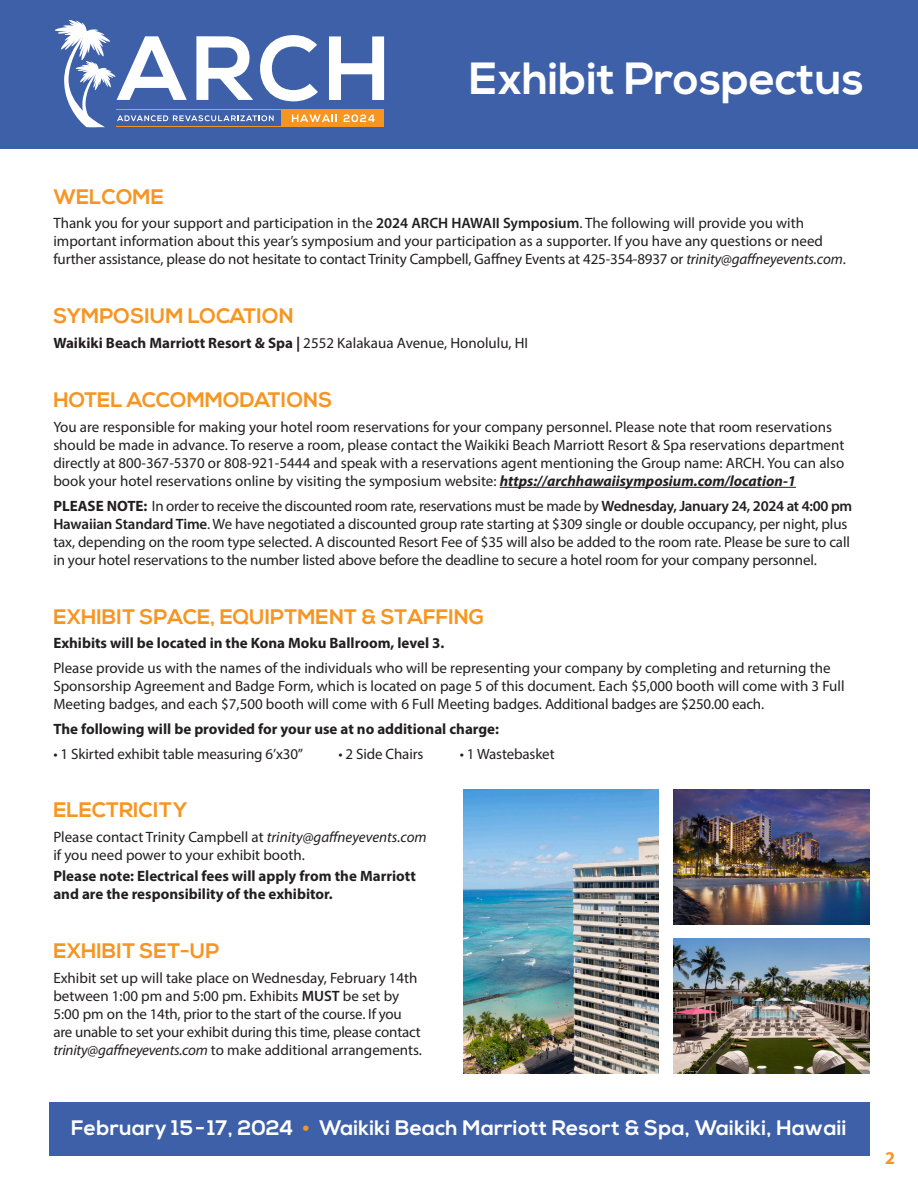
<style>
.page{position:relative;width:918px;height:1188px;background:#fff}
.page>*{position:absolute;margin:0;border:0;box-sizing:border-box;transform-origin:0 0}
.t1{font:700 45px "Nexa";color:#fff}
.t2{font:700 21px "Nexa";color:#f79521}
.t3{font:700 21px "Nexa";letter-spacing:.01em;color:#fff}
.t4{font:700 18px "Myriad Pro";color:#f79521}
.t5{font:15px/18px "Myriad Pro";color:#231f20}
.t6{font:700 15px/18px "Myriad Pro";color:#231f20}
.s1{font-weight:600}
.s2{font-style:italic}
.s3{font-weight:400}
.s4{font-weight:700;font-style:italic}
.s5{font-weight:700}
.s6{color:#f79521}
</style>
<div class="page">
<div style="left:49px;top:1102px;width:820px;height:54px;background:#3d60a9"></div>
<div style="left:0;top:0;width:918px;height:148px;background:#3d60a9"></div>
<svg style="left:55px;top:20px;width:329px;height:107px"></svg>
<hr style="left:500px;top:487px;width:296px;height:1px;background:#231f20">
<img style="left:674px;top:790px;width:195px;height:135px">
<img style="left:674px;top:938px;width:195px;height:135px">
<img style="left:463px;top:790px;width:196px;height:283px">
<p class="t1" style="left:469px;top:52px;width:396px">Exhibit Prospectus</p>
<p class="t2" style="left:53px;top:184px;width:112px">WELCOME</p>
<p class="t5" style="left:53px;top:214px;width:794px">Thank you for your support and participation in the <span class="s1">2024 ARCH HAWAII Symposium</span>. The following will provide you with important information about this year’s symposium and your participation as a supporter. If you have any questions or need further assistance, please do not hesitate to contact Trinity Campbell, Gaffney Events at 425-354-8937 or <span class="s2">trinity@gaffneyevents.com</span>.</p>
<p class="t2" style="left:53px;top:304px;width:242px">SYMPOSIUM LOCATION</p>
<p class="t6" style="left:53px;top:334px;width:476px">Waikiki Beach Marriott Resort &amp; Spa | <span class="s3">2552 Kalakaua Avenue, Honolulu, HI</span></p>
<p class="t2" style="left:53px;top:388px;width:280px">HOTEL ACCOMMODATIONS</p>
<p class="t5" style="left:53px;top:418px;width:792px">You are responsible for making your hotel room reservations for your company personnel. Please note that room reservations should be made in advance. To reserve a room, please contact the Waikiki Beach Marriott Resort &amp; Spa reservations department directly at 800-367-5370 or 808-921-5444 and speak with a reservations agent mentioning the Group name: ARCH. You can also book your hotel reservations online by visiting the symposium website: <span class="s4">https://archhawaiisymposium.com/location-1</span></p>
<p class="t5" style="left:53px;top:496px;width:800px"><span class="s5">PLEASE NOTE:</span> In order to receive the discounted room rate, reservations must be made by <span class="s1">Wednesday, January 24, 2024 at 4:00 pm Hawaiian Standard Time</span>. We have negotiated a discounted group rate starting at $309 single or double occupancy, per night, plus tax, depending on the room type selected. A discounted Resort Fee of $35 will also be added to the room rate. Please be sure to call in your hotel reservations to the number listed above before the deadline to secure a hotel room for your company personnel.</p>
<p class="t2" style="left:53px;top:604px;width:432px">EXHIBIT SPACE, EQUIPTMENT &amp; STAFFING</p>
<p class="t6" style="left:53px;top:634px;width:393px">Exhibits will be located in the Kona Moku Ballroom, level 3.</p>
<p class="t5" style="left:53px;top:659px;width:793px">Please provide us with the names of the individuals who will be representing your company by completing and returning the<br>Sponsorship Agreement and Badge Form, which is located on page 5 of this document. Each $5,000 booth will come with 3 Full<br>Meeting badges, and each $7,500 booth will come with 6 Full Meeting badges. Additional badges are $250.00 each.</p>
<p class="t6" style="left:53px;top:719px;width:447px">The following will be provided for your use at no additional charge:</p>
<p class="t5" style="left:53px;top:744px;width:251px">• 1 Skirted exhibit table measuring 6’x30”</p>
<p class="t5" style="left:338px;top:744px;width:87px">• 2 Side Chairs</p>
<p class="t5" style="left:460px;top:744px;width:96px">• 1 Wastebasket</p>
<p class="t2" style="left:53px;top:798px;width:136px">ELECTRICITY</p>
<p class="t5" style="left:53px;top:828px;width:375px">Please contact Trinity Campbell at <span class="s2">trinity@gaffneyevents.com </span>if you need power to your exhibit booth.</p>
<p class="t6" style="left:53px;top:866px;width:364px">Please note: Electrical fees will apply from the Marriott and are the responsibility of the exhibitor.</p>
<p class="t2" style="left:53px;top:939px;width:168px">EXHIBIT SET-UP</p>
<p class="t5" style="left:53px;top:968px;width:370px">Exhibit set up will take place on Wednesday, February 14th between 1:00 pm and 5:00 pm. Exhibits <span class="s1">MUST</span> be set by 5:00 pm on the 14th, prior to the start of the course. If you are unable to set your exhibit during this time, please contact <span class="s2">trinity@gaffneyevents.com</span> to make additional arrangements.</p>
<h2 class="t3" style="left:71px;top:1115px;width:777px">February 15-17, 2024 <span class="s6">•</span> Waikiki Beach Marriott Resort &amp; Spa, Waikiki, Hawaii</h2>
<p class="t4" style="left:885px;top:1146px;width:11px">2</p>
</div>
